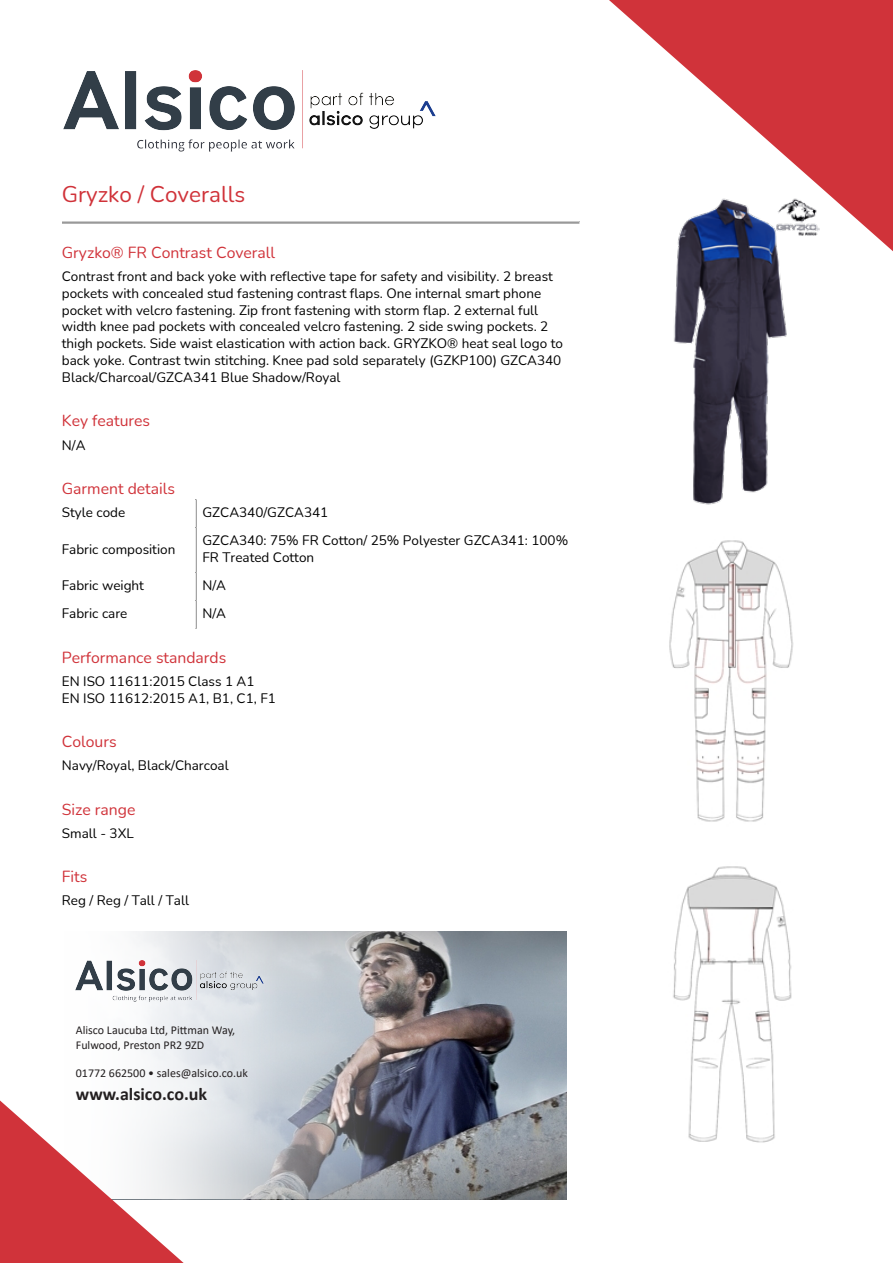
<style>
.page{position:relative;width:893px;height:1263px;background:#fff}
.page>*{position:absolute;margin:0;border:0;box-sizing:border-box;transform-origin:0 0}
.t1{font:22.5px "Nunito Regula";color:#d03239}
.t2{font:700 18px "Calibri";color:#231f20}
.t3{font:15.75px "Nunito Regula";color:#d03239}
.t4{font:13.5px/16.8px "Nunito Regula";color:#000}
.t5{font:12px/14.4px "Calibri";color:#231f20}
</style>
<div class="page">
<img style="left:463px;top:931px;width:104px;height:268px">
<svg style="left:279px;top:931px;width:184px;height:268px;background:#8e8f97"></svg>
<img style="left:64px;top:70px;width:372px;height:82px">
<div style="left:63px;top:931px;width:216px;height:268px;background:linear-gradient(to right,#fff,#cdd3da)"></div>
<img style="left:76px;top:961px;width:188px;height:41px">
<svg style="left:0;top:1100px;width:184px;height:163px"></svg>
<svg style="left:609px;top:0;width:284px;height:251px;fill:#d0333a"></svg>
<hr style="left:62px;top:221px;width:517px;height:3px;background:#999">
<svg style="left:196px;top:499px;width:1px;height:28px"></svg>
<hr style="left:196px;top:527px;width:1px;height:45px;background:#999">
<svg style="left:196px;top:572px;width:1px;height:57px"></svg>
<img style="left:614px;top:193px;width:235px;height:312px">
<img style="left:669px;top:540px;width:125px;height:282px">
<img style="left:673px;top:866px;width:119px;height:277px">
<h1 class="t1" style="left:62px;top:180px;width:185px">Gryzko / Coveralls</h1>
<p class="t3" style="left:62px;top:242px;width:215px">Gryzko® FR Contrast Coverall</p>
<p class="t4" style="left:62px;top:268px;width:502px">Contrast front and back yoke with reflective tape for safety and visibility. 2 breast pockets with concealed stud fastening contrast flaps. One internal smart phone pocket with velcro fastening. Zip front fastening with storm flap. 2 external full width knee pad pockets with concealed velcro fastening. 2 side swing pockets. 2 thigh pockets. Side waist elastication with action back. GRYZKO® heat seal logo to back yoke. Contrast twin stitching. Knee pad sold separately (GZKP100) GZCA340<br>Black/Charcoal/GZCA341 Blue Shadow/Royal</p>
<p class="t3" style="left:62px;top:410px;width:90px">Key features</p>
<p class="t4" style="left:62px;top:437px;width:25px">N/A</p>
<p class="t3" style="left:62px;top:478px;width:115px">Garment details</p>
<p class="t4" style="left:62px;top:504px;width:65px">Style code</p>
<p class="t4" style="left:202px;top:504px;width:127px">GZCA340/GZCA341</p>
<p class="t4" style="left:62px;top:541px;width:115px">Fabric composition</p>
<p class="t4" style="left:202px;top:532px;width:367px">GZCA340: 75% FR Cotton/ 25% Polyester GZCA341: 100%<br>FR Treated Cotton</p>
<p class="t4" style="left:62px;top:577px;width:84px">Fabric weight</p>
<p class="t4" style="left:202px;top:577px;width:25px">N/A</p>
<p class="t4" style="left:62px;top:605px;width:67px">Fabric care</p>
<p class="t4" style="left:202px;top:605px;width:25px">N/A</p>
<p class="t3" style="left:62px;top:647px;width:166px">Performance standards</p>
<p class="t4" style="left:62px;top:673px;width:215px">EN ISO 11611:2015 Class 1 A1<br>EN ISO 11612:2015 A1, B1, C1, F1</p>
<p class="t3" style="left:62px;top:731px;width:56px">Colours</p>
<p class="t4" style="left:62px;top:757px;width:168px">Navy/Royal, Black/Charcoal</p>
<p class="t3" style="left:62px;top:798px;width:75px">Size range</p>
<p class="t4" style="left:62px;top:825px;width:73px">Small - 3XL</p>
<p class="t3" style="left:62px;top:866px;width:27px">Fits</p>
<p class="t4" style="left:62px;top:892px;width:129px">Reg / Reg / Tall / Tall</p>
<p class="t5" style="left:76px;top:1023px;width:161px">Alisco Laucuba Ltd, Pittman Way,<br>Fulwood, Preston PR2 9ZD</p>
<p class="t5" style="left:76px;top:1066px;width:173px">01772 662500 • sales@alsico.co.uk</p>
<p class="t2" style="left:76px;top:1081px;width:133px">www.alsico.co.uk</p>
</div>
